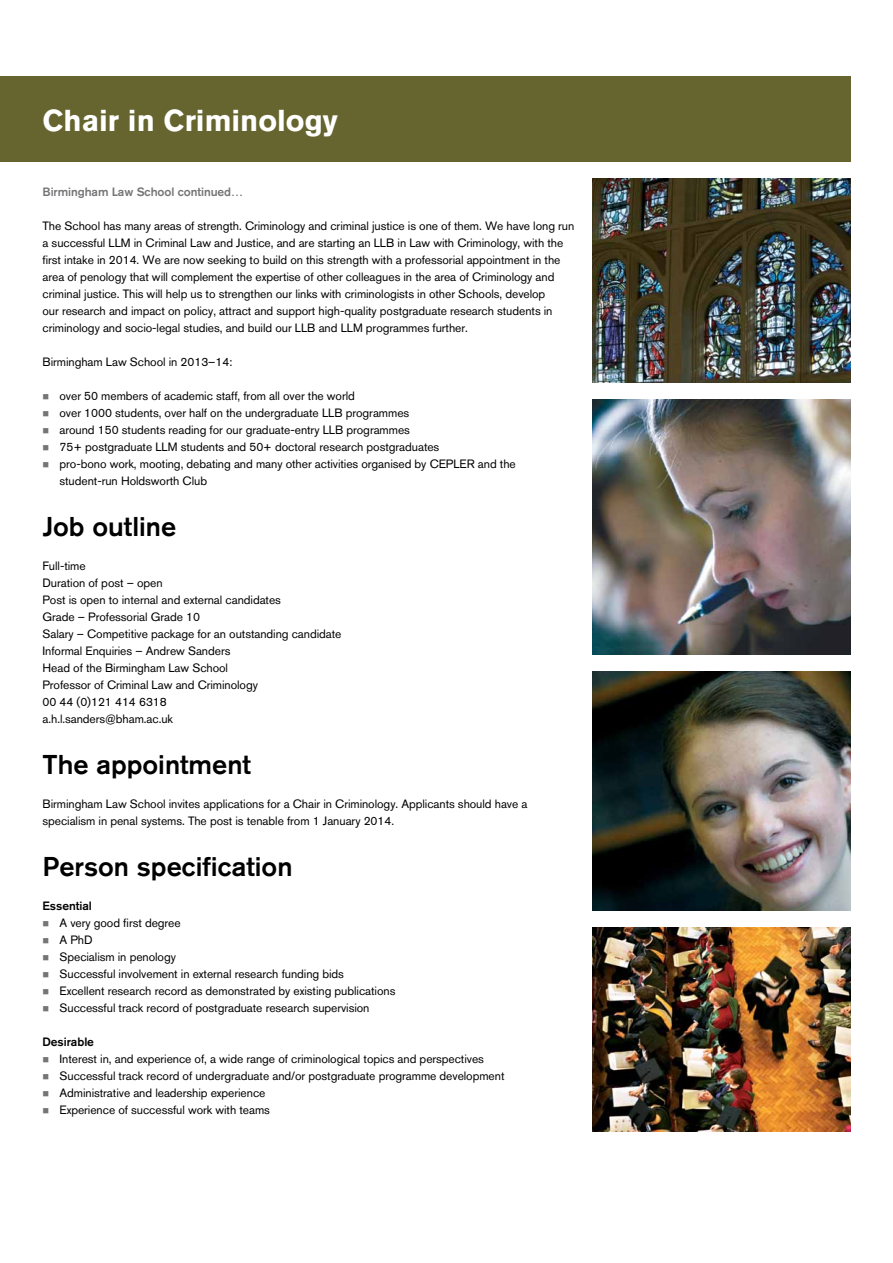
<style>
.page{position:relative;width:893px;height:1263px;background:#fff}
.page>*{position:absolute;margin:0;border:0;box-sizing:border-box;transform-origin:0 0}
.t1{font:700 30px "Akzidenz Grotesk BQ";color:#fff}
.t2{font:500 27px "Akzidenz Grotesk BQ";color:#000}
.t3{font:12px/17px "Akzidenz Grotesk BQ";letter-spacing:-.005em;color:#000}
.t4{font:500 12px "Akzidenz Grotesk BQ";letter-spacing:-.005em;color:#757477}
.t5{font:500 12px "Akzidenz Grotesk BQ";letter-spacing:-.005em;color:#000}
.s1{color:#757477}
</style>
<div class="page">
<img style="left:592px;top:179px;width:258px;height:204px">
<img style="left:592px;top:400px;width:258px;height:255px">
<img style="left:592px;top:672px;width:258px;height:238px">
<img style="left:592px;top:927px;width:258px;height:204px">
<div style="left:0;top:77px;width:850px;height:85px;background:#67652f"></div>
<h1 class="t1" style="left:43px;top:103px;width:297px">Chair in Criminology</h1>
<p class="t4" style="left:43px;top:184px;width:202px">Birmingham Law School continued…</p>
<p class="t3" style="left:43px;top:217px;width:533px">The School has many areas of strength. Criminology and criminal justice is one of them. We have long run a successful LLM in Criminal Law and Justice, and are starting an LLB in Law with Criminology, with the first intake in 2014. We are now seeking to build on this strength with a professorial appointment in the area of penology that will complement the expertise of other colleagues in the area of Criminology and criminal justice. This will help us to strengthen our links with criminologists in other Schools, develop<br>our research and impact on policy, attract and support high-quality postgraduate research students in criminology and socio-legal studies, and build our LLB and LLM programmes further.</p>
<p class="t3" style="left:43px;top:353px;width:192px">Birmingham Law School in 2013–14:</p>
<p class="t3" style="left:43px;top:387px;width:314px"><span class="s1">■</span> over 50 members of academic staff, from all over the world</p>
<p class="t3" style="left:43px;top:404px;width:368px"><span class="s1">■</span> over 1000 students, over half on the undergraduate LLB programmes</p>
<p class="t3" style="left:43px;top:421px;width:369px"><span class="s1">■</span> around 150 students reading for our graduate-entry LLB programmes</p>
<p class="t3" style="left:43px;top:438px;width:398px"><span class="s1">■</span> 75+ postgraduate LLM students and 50+ doctoral research postgraduates</p>
<p class="t3" style="left:60px;top:455px;width:458px;text-indent:-17px"><span class="s1">■</span> pro-bono work, mooting, debating and many other activities organised by CEPLER and the student-run Holdsworth Club</p>
<h2 class="t2" style="left:43px;top:510px;width:135px">Job outline</h2>
<p class="t3" style="left:43px;top:557px;width:301px">Full-time<br>Duration of post – open<br>Post is open to internal and external candidates<br>Grade – Professorial Grade 10<br>Salary – Competitive package for an outstanding candidate Informal Enquiries – Andrew Sanders<br>Head of the Birmingham Law School<br>Professor of Criminal Law and Criminology<br>00 44 (0)121 414 6318<br>a.h.l.sanders@bham.ac.uk</p>
<h2 class="t2" style="left:43px;top:748px;width:210px">The appointment</h2>
<p class="t3" style="left:43px;top:795px;width:486px">Birmingham Law School invites applications for a Chair in Criminology. Applicants should have a specialism in penal systems. The post is tenable from 1 January 2014.</p>
<h2 class="t2" style="left:43px;top:850px;width:251px">Person specification</h2>
<p class="t5" style="left:43px;top:898px;width:51px">Essential</p>
<p class="t3" style="left:43px;top:914px;width:140px"><span class="s1">■</span> A very good first degree</p>
<p class="t3" style="left:43px;top:931px;width:52px"><span class="s1">■</span> A PhD</p>
<p class="t3" style="left:43px;top:948px;width:135px"><span class="s1">■</span> Specialism in penology</p>
<p class="t3" style="left:43px;top:965px;width:303px"><span class="s1">■</span> Successful involvement in external research funding bids</p>
<p class="t3" style="left:43px;top:982px;width:354px"><span class="s1">■</span> Excellent research record as demonstrated by existing publications</p>
<p class="t3" style="left:43px;top:999px;width:329px"><span class="s1">■</span> Successful track record of postgraduate research supervision</p>
<p class="t5" style="left:43px;top:1034px;width:53px">Desirable</p>
<p class="t3" style="left:43px;top:1050px;width:443px"><span class="s1">■</span> Interest in, and experience of, a wide range of criminological topics and perspectives</p>
<p class="t3" style="left:43px;top:1067px;width:463px"><span class="s1">■</span> Successful track record of undergraduate and/or postgraduate programme development</p>
<p class="t3" style="left:43px;top:1084px;width:224px"><span class="s1">■</span> Administrative and leadership experience</p>
<p class="t3" style="left:43px;top:1101px;width:229px"><span class="s1">■</span> Experience of successful work with teams</p>
</div>
